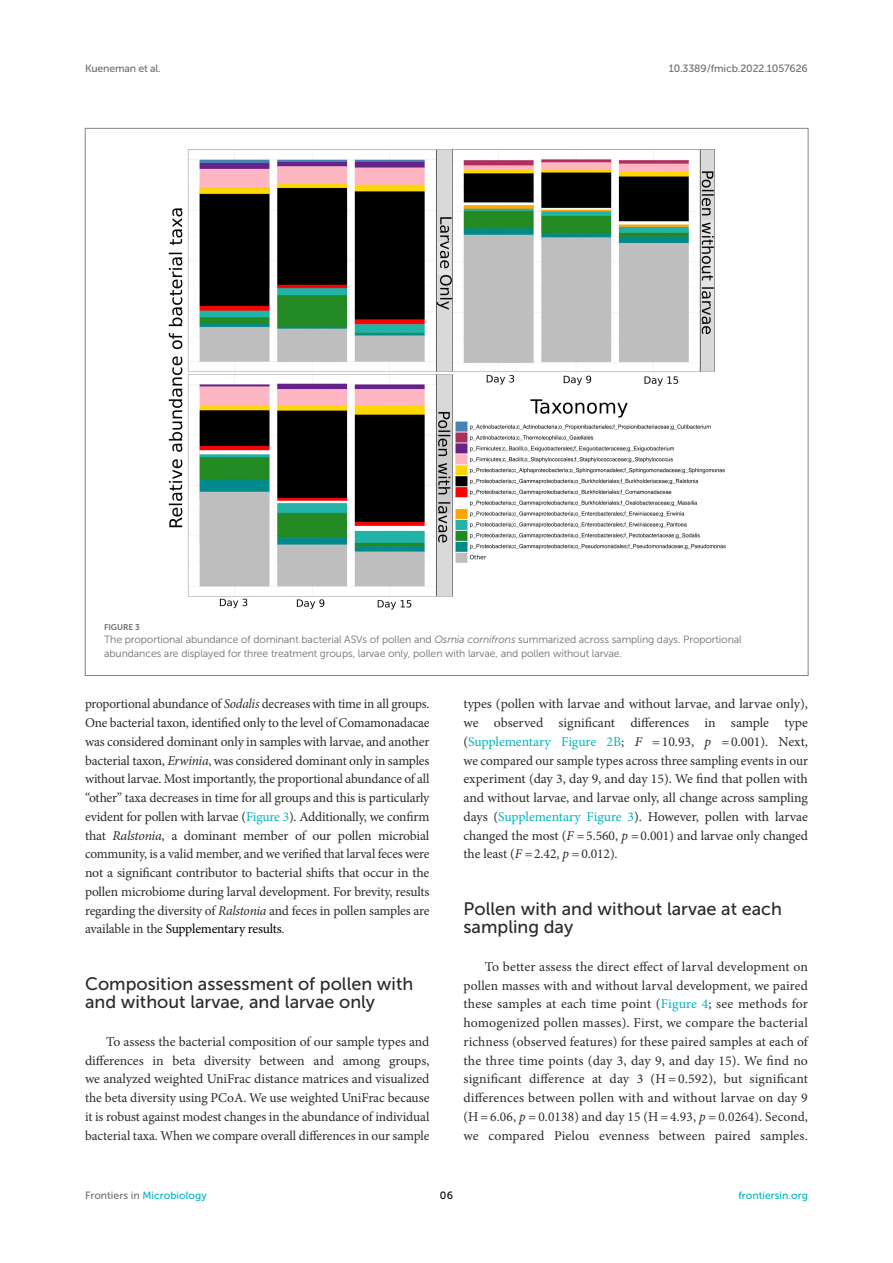
<style>
.page{position:relative;width:893px;height:1263px;background:#fff}
.page>*{position:absolute;margin:0;border:0;box-sizing:border-box;transform-origin:0 0}
.HEAD_2{font:18px/18.8px "Museo Sans 500";color:#2b2b2a}
.TEXT_FLUSH{font:13.5px/18.8px "Minion Pro";letter-spacing:-.005em;color:#2b2b2a;text-align:justify}
.TEXT{font:13.5px/18.8px "Minion Pro";letter-spacing:-.015em;color:#2b2b2a;text-align:justify}
.FIG_LEG{font:10.5px/13.5px "Museo Sans 300";letter-spacing:-.01em;color:#706f70}
.t1{font:10.5px "Museo Sans 500";letter-spacing:-.015em;color:#706f70}
.t2{font:10.5px "Museo Sans 500";color:#00b4c4}
.t3{font:10.5px "Museo Sans 500";color:#000}
.FIG_HD{font:8.25px "Museo Sans 700";letter-spacing:-.01em;color:#706f70}
.s1{font-style:italic}
.s2{color:#00b4c4}
.s3{color:#000}
.s4{color:#706f70}
</style>
<div class="page">
<img style="left:168px;top:149px;width:558px;height:461px">
<p class="t1" style="left:85px;top:63px;width:77px">Kueneman et al.</p>
<p class="t1" style="left:669px;top:63px;width:141px">10.3389/fmicb.2022.1057626</p>
<p class="FIG_HD" style="left:104px;top:622px;width:37px">FIGURE 3</p>
<p class="FIG_LEG" style="left:104px;top:633px;width:639px">The proportional abundance of dominant bacterial ASVs of pollen and <span class="s1">Osmia cornifrons</span> summarized across sampling days. Proportional abundances are displayed for three treatment groups, larvae only, pollen with larvae, and pollen without larvae.</p>
<p class="TEXT" style="left:85px;top:695px;width:346px">proportional abundance of <span class="s1">Sodalis</span> decreases with time in all groups.<br>One bacterial taxon, identified only to the level of Comamonadacae was considered dominant only in samples with larvae, and another bacterial taxon, <span class="s1">Erwinia</span>, was considered dominant only in samples without larvae. Most importantly, the proportional abundance of all “other” taxa decreases in time for all groups and this is particularly evident for pollen with larvae (<span class="s2">Figure 3</span>). Additionally, we confirm that <span class="s1">Ralstonia</span>, a dominant member of our pollen microbial community, is a valid member, and we verified that larval feces were not a significant contributor to bacterial shifts that occur in the pollen microbiome during larval development. For brevity, results regarding the diversity of <span class="s1">Ralstonia</span> and feces in pollen samples are available in the <span class="s3">Supplementary results</span>.</p>
<p class="HEAD_2" style="left:85px;top:974px;width:330px">Composition assessment of pollen with and without larvae, and larvae only</p>
<p class="TEXT_FLUSH" style="left:85px;top:1032px;width:346px;text-indent:21px">To assess the bacterial composition of our sample types and differences in beta diversity between and among groups, we analyzed weighted UniFrac distance matrices and visualized the beta diversity using PCoA. We use weighted UniFrac because it is robust against modest changes in the abundance of individual bacterial taxa. When we compare overall differences in our sample</p>
<p class="TEXT_FLUSH" style="left:463px;top:695px;width:346px">types (pollen with larvae and without larvae, and larvae only), we observed significant differences in sample type (<span class="s2">Supplementary Figure 2B</span>; <span class="s1">F</span> =10.93, <span class="s1">p</span> =0.001). Next, we compared our sample types across three sampling events in our experiment (day 3, day 9, and day 15). We find that pollen with and without larvae, and larvae only, all change across sampling days (<span class="s2">Supplementary Figure 3</span>). However, pollen with larvae changed the most (<span class="s1">F</span> =5.560, <span class="s1">p</span> =0.001) and larvae only changed the least (<span class="s1">F</span> =2.42, <span class="s1">p</span> =0.012).</p>
<p class="HEAD_2" style="left:463px;top:899px;width:320px">Pollen with and without larvae at each sampling day</p>
<p class="TEXT_FLUSH" style="left:463px;top:957px;width:346px;text-indent:21px">To better assess the direct effect of larval development on pollen masses with and without larval development, we paired these samples at each time point (<span class="s2">Figure 4</span>; see methods for homogenized pollen masses). First, we compare the bacterial richness (observed features) for these paired samples at each of the three time points (day 3, day 9, and day 15). We find no significant difference at day 3 (H=0.592), but significant differences between pollen with and without larvae on day 9 (H= 6.06, <span class="s1">p</span> =0.0138) and day 15 (H=4.93, <span class="s1">p</span> =0.0264). Second, we compared Pielou evenness between paired samples.</p>
<p class="t2" style="left:85px;top:1190px;width:123px"><span class="s4">Frontiers in</span> Microbiology</p>
<p class="t3" style="left:440px;top:1190px;width:15px">06</p>
<p class="t2" style="left:738px;top:1190px;width:71px">frontiersin.org</p>
</div>
